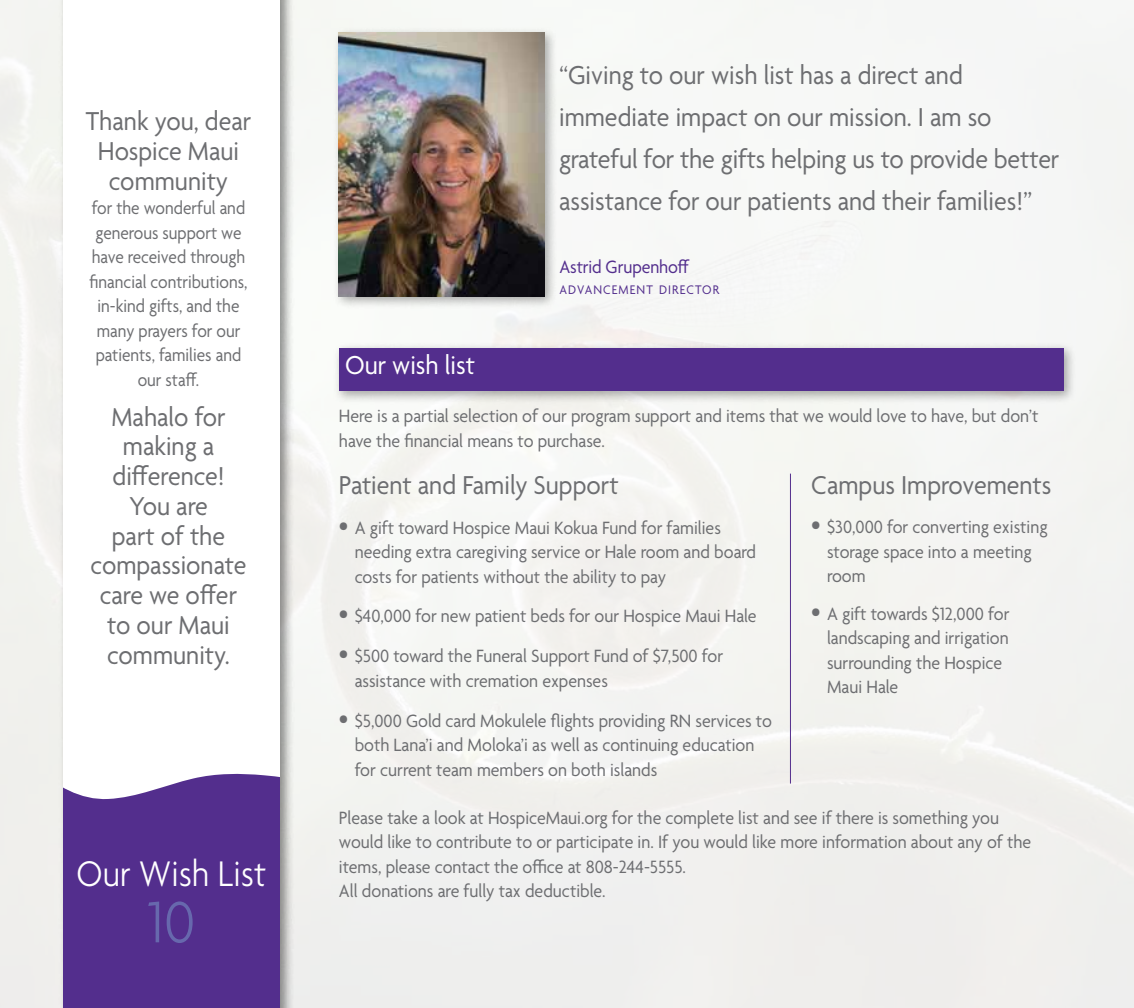
<style>
.page{position:relative;width:1134px;height:1008px;background:#f4f4f1}
.page>*{position:absolute;margin:0;border:0;box-sizing:border-box;transform-origin:0 0}
.t1{font:300 63px "Agenda";color:#6768ad;scale:.9 1}
.t2{font:300 38.5px "Agenda";color:#fff;scale:.9 1}
.t3{font:28px/29.8px "Agenda";color:#6d6e71;text-align:center;scale:.93 1}
.t4{font:28px "Agenda";color:#fff;scale:.93 1}
.t5{font:19.25px/24.5px "Agenda";color:#6d6e71;scale:.93 1}
.t6{font:19.25px/24.5px "Agenda";color:#6d6e71;text-align:center;scale:.9 1}
.t7{font:19.25px "Agenda";letter-spacing:-.005em;color:#532e8d;scale:.93 1}
.t8{font:13.47px "Agenda";letter-spacing:.085em;color:#532e8d;scale:.93 1}
.s1{font-size:28px}
</style>
<div class="page">
<div style="left:58px;top:0;width:236px;height:1008px;background:#000;opacity:.44"></div>
<div style="left:63px;top:0;width:217px;height:1008px;background:#fff"></div>
<div style="left:63px;top:773px;width:217px;height:235px;background:#532e8d"></div>
<div style="left:332px;top:27px;width:226px;height:283px;background:#000;opacity:.33"></div>
<img style="left:338px;top:33px;width:206px;height:263px">
<div style="left:333px;top:342px;width:744px;height:62px;background:#000;opacity:.33"></div>
<div style="left:339px;top:348px;width:724px;height:43px;background:#532e8d"></div>
<hr style="left:790px;top:474px;width:1px;height:310px;background:#532e8d">
<h3 class="t3" style="left:86px;top:108px;width:179px">Thank you, dear<br>Hospice Maui community</h3>
<p class="t6" style="left:90px;top:197px;width:177px">for the wonderful and generous support we have received through financial contributions, in-kind gifts, and the many prayers for our patients, families and our staff.</p>
<h3 class="t3" style="left:91px;top:404px;width:169px">Mahalo for making a difference!<br>You are<br>part of the compassionate care we offer to our Maui community.</h3>
<h2 class="t2" style="left:77px;top:851px;width:212px">Our Wish List</h2>
<h1 class="t1" style="left:148px;top:885px;width:54px">10</h1>
<h3 class="t3" style="left:559px;top:56px;width:539px;line-height:42px;text-align:left">“Giving to our wish list has a direct and immediate impact on our mission. I am so grateful for the gifts helping us to provide better assistance for our patients and their families!”</h3>
<p class="t7" style="left:559px;top:256px;width:141px">Astrid Grupenhoff</p>
<p class="t8" style="left:559px;top:282px;width:173px">ADVANCEMENT DIRECTOR</p>
<h3 class="t4" style="left:345px;top:350px;width:141px">Our wish list</h3>
<p class="t5" style="left:339px;top:405px;width:754px">Here is a partial selection of our program support and items that we would love to have, but don’t have the financial means to purchase.</p>
<h3 class="t3" style="left:811px;top:472px;width:260px">Campus Improvements</h3>
<p class="t5" style="left:827px;top:516px;width:239px;text-indent:-16px"><span class="s1">•</span> $30,000 for converting existing storage space into a meeting room</p>
<p class="t5" style="left:827px;top:603px;width:198px;text-indent:-16px"><span class="s1">•</span> A gift towards $12,000 for landscaping and irrigation surrounding the Hospice<br>Maui Hale</p>
<h3 class="t3" style="left:339px;top:472px;width:302px">Patient and Family Support</h3>
<p class="t5" style="left:355px;top:516px;width:433px;text-indent:-16px"><span class="s1">•</span> A gift toward Hospice Maui Kokua Fund for families needing extra caregiving service or Hale room and board costs for patients without the ability to pay</p>
<p class="t5" style="left:339px;top:605px;width:451px"><span class="s1">•</span> $40,000 for new patient beds for our Hospice Maui Hale</p>
<p class="t5" style="left:355px;top:645px;width:398px;text-indent:-16px"><span class="s1">•</span> $500 toward the Funeral Support Fund of $7,500 for assistance with cremation expenses</p>
<p class="t5" style="left:355px;top:709px;width:450px;text-indent:-16px"><span class="s1">•</span> $5,000 Gold card Mokulele flights providing RN services to both Lana’i and Moloka’i as well as continuing education for current team members on both islands</p>
<p class="t5" style="left:339px;top:807px;width:746px">Please take a look at HospiceMaui.org for the complete list and see if there is something you would like to contribute to or participate in. If you would like more information about any of the items, please contact the office at 808-244-5555.<br>All donations are fully tax deductible.</p>
</div>
